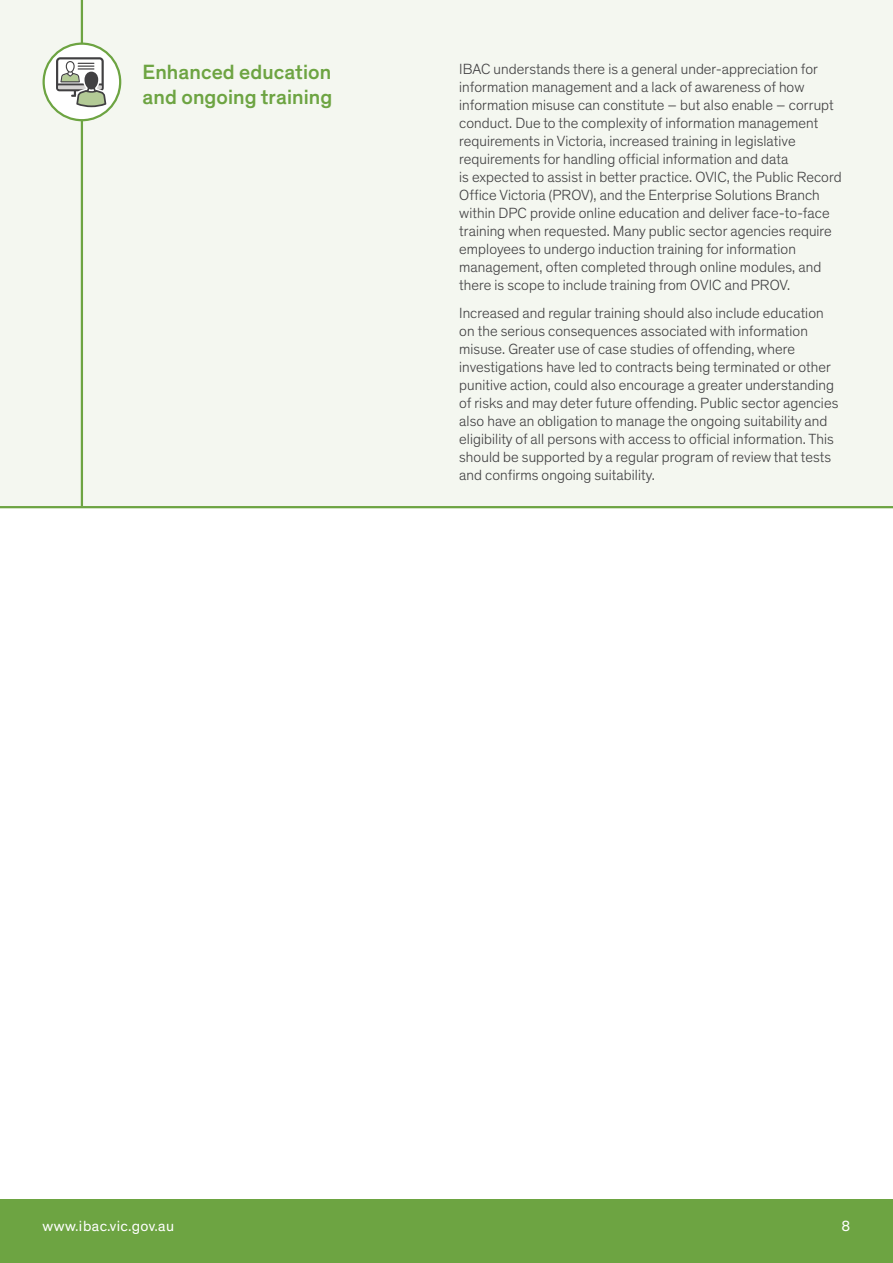
<style>
.page{position:relative;width:893px;height:1263px;background:#fff}
.page>*{position:absolute;margin:0;border:0;box-sizing:border-box;transform-origin:0 0}
.t1{font:500 21px/25.2px "Theinhardt";letter-spacing:.005em;color:#6da442}
.t2{font:300 15px/18px "Theinhardt";letter-spacing:.005em;color:#414042}
.t3{font:15px "Theinhardt";letter-spacing:.03em;color:#fff}
</style>
<div class="page">
<div style="left:0;top:0;width:893px;height:506px;background:#f4f7f0"></div>
<hr style="left:81px;top:0;width:2px;height:506px;background:#6da442">
<hr style="left:0;top:506px;width:893px;height:2px;background:#6da442">
<div style="left:44px;top:44px;width:76px;height:76px;background:#fff;border-radius:50%"></div>
<div style="left:43px;top:43px;width:78px;height:78px;border:2px solid #6da442;border-radius:50%"></div>
<svg style="left:56px;top:57px;width:54px;height:89px"></svg>
<div style="left:0;top:1199px;width:893px;height:64px;background:#6da442"></div>
<h1 class="t1" style="left:143px;top:59px;width:191px">Enhanced education and ongoing training</h1>
<p class="t2" style="left:459px;top:60px;width:384px">IBAC understands there is a general under-appreciation for information management and a lack of awareness of how information misuse can constitute – but also enable – corrupt conduct. Due to the complexity of information management requirements in Victoria, increased training in legislative requirements for handling official information and data<br>is expected to assist in better practice. OVIC, the Public Record Office Victoria (PROV), and the Enterprise Solutions Branch within DPC provide online education and deliver face-to-face training when requested. Many public sector agencies require employees to undergo induction training for information management, often completed through online modules, and there is scope to include training from OVIC and PROV.</p>
<p class="t2" style="left:459px;top:305px;width:381px">Increased and regular training should also include education on the serious consequences associated with information misuse. Greater use of case studies of offending, where investigations have led to contracts being terminated or other punitive action, could also encourage a greater understanding of risks and may deter future offending. Public sector agencies also have an obligation to manage the ongoing suitability and eligibility of all persons with access to official information. This should be supported by a regular program of review that tests and confirms ongoing suitability.</p>
<p class="t3" style="left:43px;top:1217px;width:133px">www.ibac.vic.gov.au</p>
<p class="t3" style="left:842px;top:1217px;width:10px">8</p>
</div>
